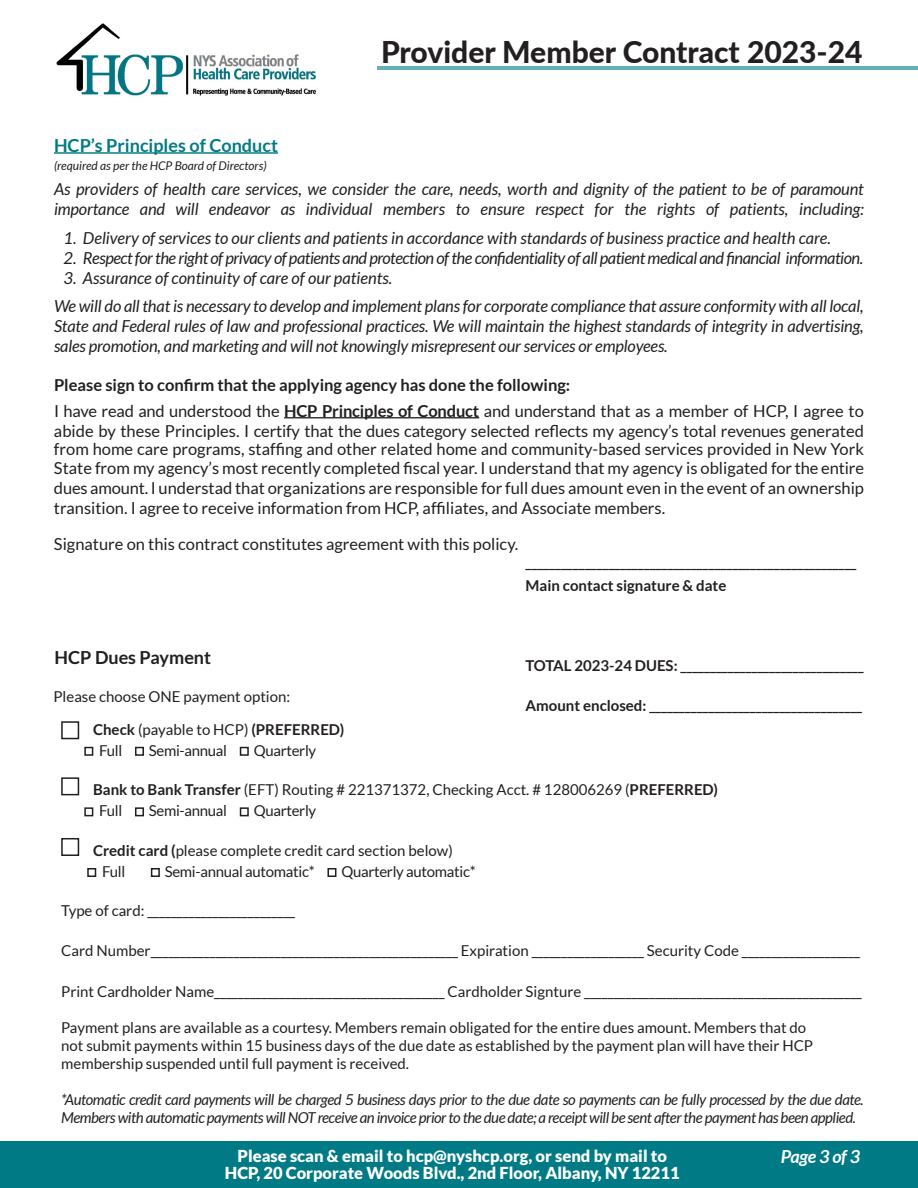
<style>
.page{position:relative;width:918px;height:1188px;background:#fff}
.page>*{position:absolute;margin:0;border:0;box-sizing:border-box;transform-origin:0 0}
.t1{font:800 30px "Lato";color:#231f20}
.t2{font:700 18px "Lato";color:#007b85}
.t3{font:700 18px "Lato";color:#231f20}
.t4{font:italic 700 18px "Lato";letter-spacing:-.02em;color:#fff}
.t5{font:italic 16.5px/19.8px "Lato";color:#231f20}
.t6{font:16.5px/19.6px "Lato";color:#231f20}
.t7{font:italic 16.5px "Lato";letter-spacing:-.03em;color:#231f20}
.t8{font:900 16.5px "Lato";color:#fff}
.t9{font:700 16.5px "Lato";color:#231f20}
.t10{font:15px/18px "Lato";color:#231f20}
.t11{font:italic 15px/18px "Lato";letter-spacing:-.03em;color:#231f20}
.t12{font:700 15px "Lato";color:#231f20}
.t13{font:15px "Lato";letter-spacing:-.02em;color:#231f20}
.t14{font:italic 12px "Lato";color:#231f20}
.s1{font-weight:700}
.s2{font-weight:400}
</style>
<div class="page">
<div style="left:61px;top:721px;width:18px;height:18px;border:2px solid #231f20"></div>
<div style="left:84px;top:747px;width:9px;height:9px;border:2px solid #231f20"></div>
<div style="left:135px;top:747px;width:9px;height:9px;border:2px solid #231f20"></div>
<div style="left:240px;top:747px;width:9px;height:9px;border:2px solid #231f20"></div>
<div style="left:61px;top:777px;width:18px;height:18px;border:2px solid #231f20"></div>
<div style="left:84px;top:807px;width:9px;height:9px;border:2px solid #231f20"></div>
<div style="left:135px;top:807px;width:9px;height:9px;border:2px solid #231f20"></div>
<div style="left:240px;top:807px;width:9px;height:9px;border:2px solid #231f20"></div>
<div style="left:61px;top:838px;width:18px;height:18px;border:2px solid #231f20"></div>
<div style="left:87px;top:868px;width:9px;height:9px;border:2px solid #231f20"></div>
<div style="left:151px;top:868px;width:9px;height:9px;border:2px solid #231f20"></div>
<div style="left:327px;top:868px;width:9px;height:9px;border:2px solid #231f20"></div>
<div style="left:0;top:1142px;width:918px;height:46px;background:#007b85"></div>
<hr style="left:54px;top:152px;width:224px;height:2px;background:#007b85">
<hr style="left:284px;top:417px;width:195px;height:1px;background:#231f20">
<hr style="left:378px;top:66px;width:540px;height:3px;background:#64afb8">
<img style="left:56px;top:23px;width:260px;height:73px">
<p class="t1" style="left:381px;top:29px;width:483px">Provider Member Contract 2023-24</p>
<p class="t2" style="left:54px;top:135px;width:226px">HCP’s Principles of Conduct</p>
<p class="t14" style="left:54px;top:159px;width:214px">(required as per the HCP Board of Directors)</p>
<p class="t5" style="left:54px;top:180px;width:811px">As providers of health care services, we consider the care, needs, worth and dignity of the patient to be of paramount importance and will endeavor as individual members to ensure respect for the rights of patients, including:</p>
<p class="t5" style="left:64px;top:229px;width:769px">1. Delivery of services to our clients and patients in accordance with standards of business practice and health care.</p>
<p class="t7" style="left:64px;top:249px;width:801px">2. Respect for the right of privacy of patients and protection of the confidentiality of all patient medical and financial information.</p>
<p class="t5" style="left:64px;top:268px;width:330px">3. Assurance of continuity of care of our patients.</p>
<p class="t5" style="left:54px;top:297px;width:811px;text-align:justify">We will do all that is necessary to develop and implement plans for corporate compliance that assure conformity with all local, State and Federal rules of law and professional practices. We will maintain the highest standards of integrity in advertising, sales promotion, and marketing and will not knowingly misrepresent our services or employees.</p>
<p class="t9" style="left:54px;top:376px;width:518px">Please sign to confirm that the applying agency has done the following:</p>
<p class="t6" style="left:54px;top:401px;width:812px">I have read and understood the <span class="s1">HCP Principles of Conduct</span> and understand that as a member of HCP, I agree to abide by these Principles. I certify that the dues category selected reflects my agency’s total revenues generated</p>
<p class="t6" style="left:54px;top:439px;width:812px;text-align:justify">from home care programs, staffing and other related home and community-based services provided in New York State from my agency’s most recently completed fiscal year. I understand that my agency is obligated for the entire dues amount. I understad that organizations are responsible for full dues amount even in the event of an ownership transition. I agree to receive information from HCP, affiliates, and Associate members.</p>
<p class="t6" style="left:54px;top:534px;width:466px">Signature on this contract constitutes agreement with this policy.</p>
<p class="t12" style="left:526px;top:554px;width:332px">________________________________________________________</p>
<p class="t12" style="left:526px;top:577px;width:202px">Main contact signature &amp; date</p>
<p class="t3" style="left:55px;top:647px;width:158px">HCP Dues Payment</p>
<p class="t10" style="left:53px;top:687px;width:238px">Please choose ONE payment option:</p>
<p class="t12" style="left:93px;top:721px;width:253px">Check <span class="s2">(payable to HCP)</span> (PREFERRED)</p>
<p class="t10" style="left:99px;top:741px;width:25px">Full</p>
<p class="t13" style="left:149px;top:742px;width:80px">Semi-annual</p>
<p class="t13" style="left:254px;top:742px;width:64px">Quarterly</p>
<p class="t10" style="left:93px;top:781px;width:627px"><span class="s1">Bank to Bank Transfer</span> (EFT) Routing # 221371372, Checking Acct. # 128006269 (<span class="s1">PREFERRED)</span></p>
<p class="t10" style="left:99px;top:802px;width:25px">Full</p>
<p class="t13" style="left:149px;top:803px;width:80px">Semi-annual</p>
<p class="t13" style="left:254px;top:803px;width:64px">Quarterly</p>
<p class="t10" style="left:93px;top:841px;width:361px"><span class="s1">Credit card (</span>please complete credit card section below)</p>
<p class="t10" style="left:102px;top:862px;width:25px">Full</p>
<p class="t13" style="left:165px;top:863px;width:152px">Semi-annual automatic*</p>
<p class="t13" style="left:341px;top:863px;width:136px">Quarterly automatic*</p>
<p class="t10" style="left:61px;top:901px;width:235px">Type of card: _________________________</p>
<p class="t10" style="left:61px;top:942px;width:800px">Card Number____________________________________________________ Expiration ___________________ Security Code ____________________</p>
<p class="t10" style="left:61px;top:982px;width:802px">Print Cardholder Name_______________________________________ Cardholder Signture _______________________________________________</p>
<p class="t10" style="left:61px;top:1018px;width:753px">Payment plans are available as a courtesy. Members remain obligated for the entire dues amount. Members that do not submit payments within 15 business days of the due date as established by the payment plan will have their HCP membership suspended until full payment is received.</p>
<p class="t11" style="left:61px;top:1091px;width:804px">*Automatic credit card payments will be charged 5 business days prior to the due date so payments can be fully processed by the due date.<br>Members with automatic payments will NOT receive an invoice prior to the due date; a receipt will be sent after the payment has been applied.</p>
<p class="t8" style="left:238px;top:1146px;width:431px">Please scan &amp; email to hcp@nyshcp.org, or send by mail to</p>
<p class="t8" style="left:225px;top:1163px;width:456px">HCP, 20 Corporate Woods Blvd., 2nd Floor, Albany, NY 12211</p>
<p class="t12" style="left:526px;top:657px;width:340px">TOTAL 2023-24 DUES: _______________________________</p>
<p class="t12" style="left:526px;top:697px;width:338px">Amount enclosed: ____________________________________</p>
<p class="t4" style="left:781px;top:1147px;width:81px">Page 3 of 3</p>
</div>
